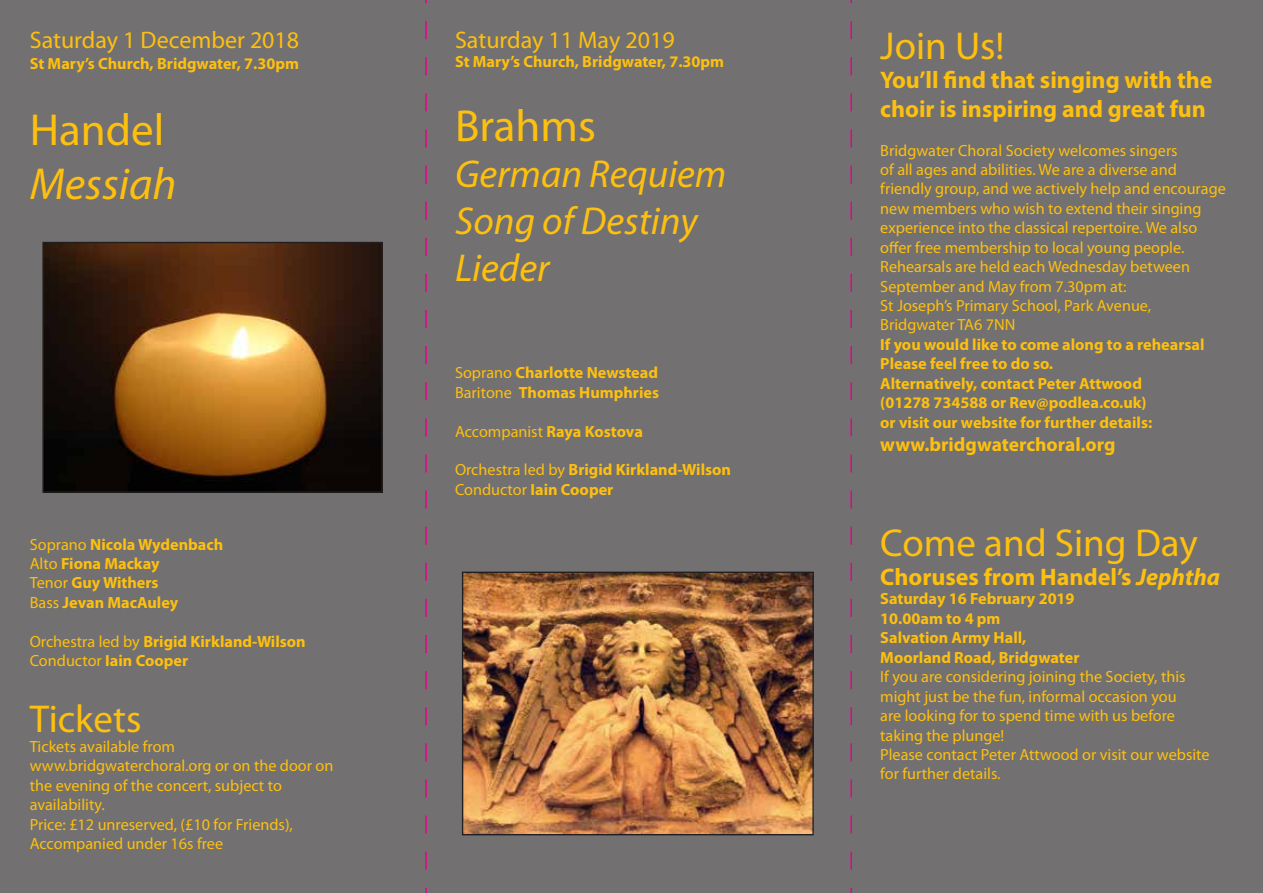
<style>
.page{position:relative;width:1263px;height:893px;background:#727070}
.page>*{position:absolute;margin:0;border:0;box-sizing:border-box;transform-origin:0 0}
.t1{font:45px "Myriad Pro";color:#fec00f}
.t2{font:italic 45px "Myriad Pro";color:#fec00f}
.t3{font:italic 39px/46.8px "Myriad Pro";color:#fec00f}
.t4{font:39px "Myriad Pro";color:#fec00f}
.t5{font:700 24px/28.8px "Myriad Pro";color:#fec00f}
.t6{font:24px "Myriad Pro";color:#fec00f}
.t7{font:700 19.5px "Myriad Pro";color:#fec00f}
.t8{font:16.2px/19.5px "Myriad Pro";color:#fec00f}
.t9{font:700 16.2px/19.5px "Myriad Pro";color:#fec00f}
.s1{font-weight:400}
.s2{font-weight:700}
.s3{font-style:italic}
</style>
<div class="page">
<img style="left:464px;top:574px;width:348px;height:259px">
<div style="left:462px;top:572px;width:352px;height:263px;border:1px solid #231f20"></div>
<img style="left:44px;top:244px;width:337px;height:247px">
<div style="left:42px;top:242px;width:341px;height:251px;border:1px solid #231f20"></div>
<svg style="left:425px;top:0;width:2px;height:893px"></svg>
<svg style="left:850px;top:0;width:2px;height:893px"></svg>
<h3 class="t6" style="left:30px;top:25px;width:271px">Saturday 1 December 2018</h3>
<p class="t9" style="left:30px;top:54px;width:271px">St Mary’s Church, Bridgwater, 7.30pm</p>
<h1 class="t1" style="left:30px;top:102px;width:136px">Handel</h1>
<h1 class="t2" style="left:30px;top:156px;width:148px">Messiah</h1>
<p class="t9" style="left:30px;top:534px;width:195px"><span class="s1">Soprano</span> Nicola Wydenbach<br><span class="s1">Alto</span> Fiona Mackay<br><span class="s1">Tenor</span> Guy Withers<br><span class="s1">Bass</span> Jevan MacAuley</p>
<p class="t9" style="left:30px;top:631px;width:277px"><span class="s1">Orchestra led by</span> Brigid Kirkland-Wilson<br><span class="s1">Conductor</span> Iain Cooper</p>
<h2 class="t4" style="left:30px;top:695px;width:113px">Tickets</h2>
<p class="t8" style="left:30px;top:736px;width:305px">Tickets available from www.bridgwaterchoral.org or on the door on the evening of the concert, subject to availability.<br>Price: £12 unreserved, (£10 for Friends),<br>Accompanied under 16s free</p>
<h3 class="t6" style="left:455px;top:25px;width:221px">Saturday 11 May 2019</h3>
<p class="t9" style="left:455px;top:51px;width:271px">St Mary’s Church, Bridgwater, 7.30pm</p>
<h1 class="t1" style="left:455px;top:98px;width:142px">Brahms</h1>
<h2 class="t3" style="left:455px;top:150px;width:273px">German Requiem<br>Song of Destiny<br>Lieder</h2>
<p class="t9" style="left:455px;top:363px;width:206px"><span class="s1">Soprano</span> Charlotte Newstead<br><span class="s1">Baritone</span> Thomas Humphries</p>
<p class="t8" style="left:455px;top:421px;width:189px">Accompanist <span class="s2">Raya Kostova</span></p>
<p class="t9" style="left:455px;top:460px;width:277px"><span class="s1">Orchestra led by</span> Brigid Kirkland-Wilson<br><span class="s1">Conductor</span> Iain Cooper</p>
<h2 class="t4" style="left:880px;top:22px;width:126px">Join Us!</h2>
<h3 class="t5" style="left:880px;top:65px;width:334px">You’ll find that singing with the choir is inspiring and great fun</h3>
<p class="t8" style="left:880px;top:140px;width:347px">Bridgwater Choral Society welcomes singers<br>of all ages and abilities. We are a diverse and friendly group, and we actively help and encourage new members who wish to extend their singing experience into the classical repertoire. We also offer free membership to local young people.<br>Rehearsals are held each Wednesday between September and May from 7.30pm at:<br>St Joseph’s Primary School, Park Avenue, Bridgwater TA6 7NN</p>
<p class="t9" style="left:880px;top:334px;width:326px">If you would like to come along to a rehearsal Please feel free to do so.<br>Alternatively, contact Peter Attwood<br>(01278 734588 or Rev@podlea.co.uk)<br>or visit our website for further details:</p>
<p class="t7" style="left:880px;top:432px;width:237px">www.bridgwaterchoral.org</p>
<h2 class="t4" style="left:880px;top:519px;width:319px">Come and Sing Day</h2>
<h3 class="t5" style="left:880px;top:562px;width:341px">Choruses from Handel’s <span class="s3">Jephtha</span></h3>
<p class="t9" style="left:880px;top:589px;width:201px">Saturday 16 February 2019<br>10.00am to 4 pm<br>Salvation Army Hall,<br>Moorland Road, Bridgwater</p>
<p class="t8" style="left:880px;top:667px;width:331px">If you are considering joining the Society, this might just be the fun, informal occasion you<br>are looking for to spend time with us before taking the plunge!<br>Please contact Peter Attwood or visit our website for further details.</p>
</div>
